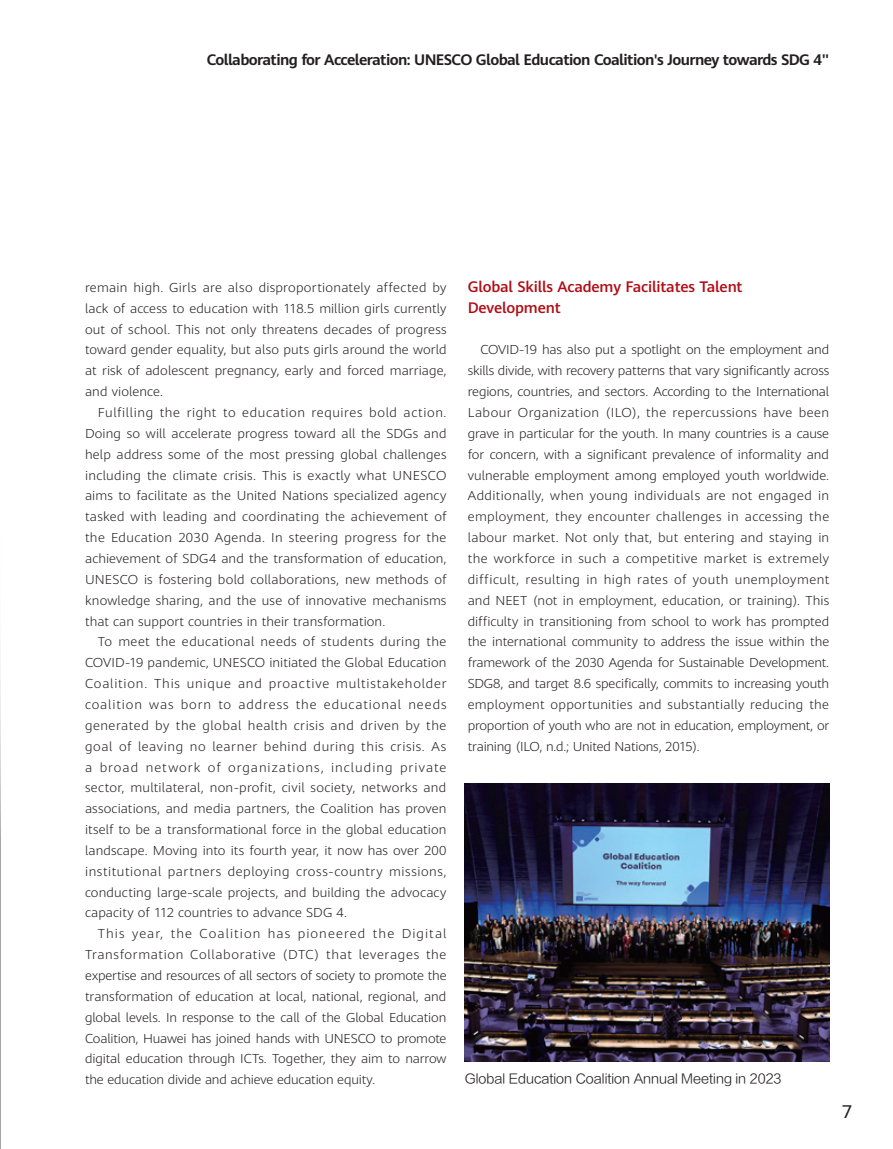
<style>
.page{position:relative;width:893px;height:1149px;background:#fff}
.page>*{position:absolute;margin:0;border:0;box-sizing:border-box;transform-origin:0 0}
.t1{font:18px "Huawei Sans";color:#231f20;scale:1.05 1}
.t2{font:700 15px "Huawei Sans";letter-spacing:-.04em;color:#231f20}
.t3{font:500 15px/20.9px "Huawei Sans";letter-spacing:-.01em;color:#b00d15}
.t4{font:300 12.75px/20.9px "Huawei Sans";color:#231f20;text-align:justify;scale:1.05 1}
.t5{font:12.75px "FZLTXIHK GBK1 0";color:#231f20}
</style>
<div class="page">
<svg style="left:0;top:664px;width:1px;height:484px"></svg>
<img style="left:465px;top:783px;width:364px;height:278px">
<p class="t2" style="left:207px;top:49px;width:624px">Collaborating for Acceleration: UNESCO Global Education Coalition's Journey towards SDG 4"</p>
<p class="t4" style="left:85px;top:276px;width:346px">remain high. Girls are also disproportionately affected by lack of access to education with 118.5 million girls currently out of school. This not only threatens decades of progress toward gender equality, but also puts girls around the world at risk of adolescent pregnancy, early and forced marriage, and violence.</p>
<p class="t4" style="left:85px;top:401px;width:346px;text-indent:13px">Fulfilling the right to education requires bold action.<br>Doing so will accelerate progress toward all the SDGs and help address some of the most pressing global challenges including the climate crisis. This is exactly what UNESCO aims to facilitate as the United Nations specialized agency tasked with leading and coordinating the achievement of the Education 2030 Agenda. In steering progress for the achievement of SDG4 and the transformation of education, UNESCO is fostering bold collaborations, new methods of knowledge sharing, and the use of innovative mechanisms that can support countries in their transformation.</p>
<p class="t4" style="left:85px;top:630px;width:346px;text-indent:13px">To meet the educational needs of students during the COVID-19 pandemic, UNESCO initiated the Global Education Coalition. This unique and proactive multistakeholder coalition was born to address the educational needs generated by the global health crisis and driven by the goal of leaving no learner behind during this crisis. As a broad network of organizations, including private sector, multilateral, non-profit, civil society, networks and associations, and media partners, the Coalition has proven itself to be a transformational force in the global education landscape. Moving into its fourth year, it now has over 200 institutional partners deploying cross-country missions, conducting large-scale projects, and building the advocacy capacity of 112 countries to advance SDG 4.</p>
<p class="t4" style="left:85px;top:922px;width:346px;text-indent:13px">This year, the Coalition has pioneered the Digital Transformation Collaborative (DTC) that leverages the expertise and resources of all sectors of society to promote the transformation of education at local, national, regional, and global levels. In response to the call of the Global Education Coalition, Huawei has joined hands with UNESCO to promote digital education through ICTs. Together, they aim to narrow the education divide and achieve education equity.</p>
<p class="t3" style="left:468px;top:275px;width:276px">Global Skills Academy Facilitates Talent<br>Development</p>
<p class="t4" style="left:468px;top:339px;width:346px;text-indent:13px">COVID-19 has also put a spotlight on the employment and skills divide, with recovery patterns that vary significantly across regions, countries, and sectors. According to the International Labour Organization (ILO), the repercussions have been grave in particular for the youth. In many countries is a cause for concern, with a significant prevalence of informality and vulnerable employment among employed youth worldwide.<br>Additionally, when young individuals are not engaged in employment, they encounter challenges in accessing the labour market. Not only that, but entering and staying in the workforce in such a competitive market is extremely difficult, resulting in high rates of youth unemployment and NEET (not in employment, education, or training). This difficulty in transitioning from school to work has prompted the international community to address the issue within the framework of the 2030 Agenda for Sustainable Development.<br>SDG8, and target 8.6 specifically, commits to increasing youth employment opportunities and substantially reducing the proportion of youth who are not in education, employment, or training (ILO, n.d.; United Nations, 2015).</p>
<p class="t5" style="left:465px;top:1071px;width:318px">Global Education Coalition Annual Meeting in 2023</p>
<h1 class="t1" style="left:842px;top:1098px;width:12px">7</h1>
</div>
